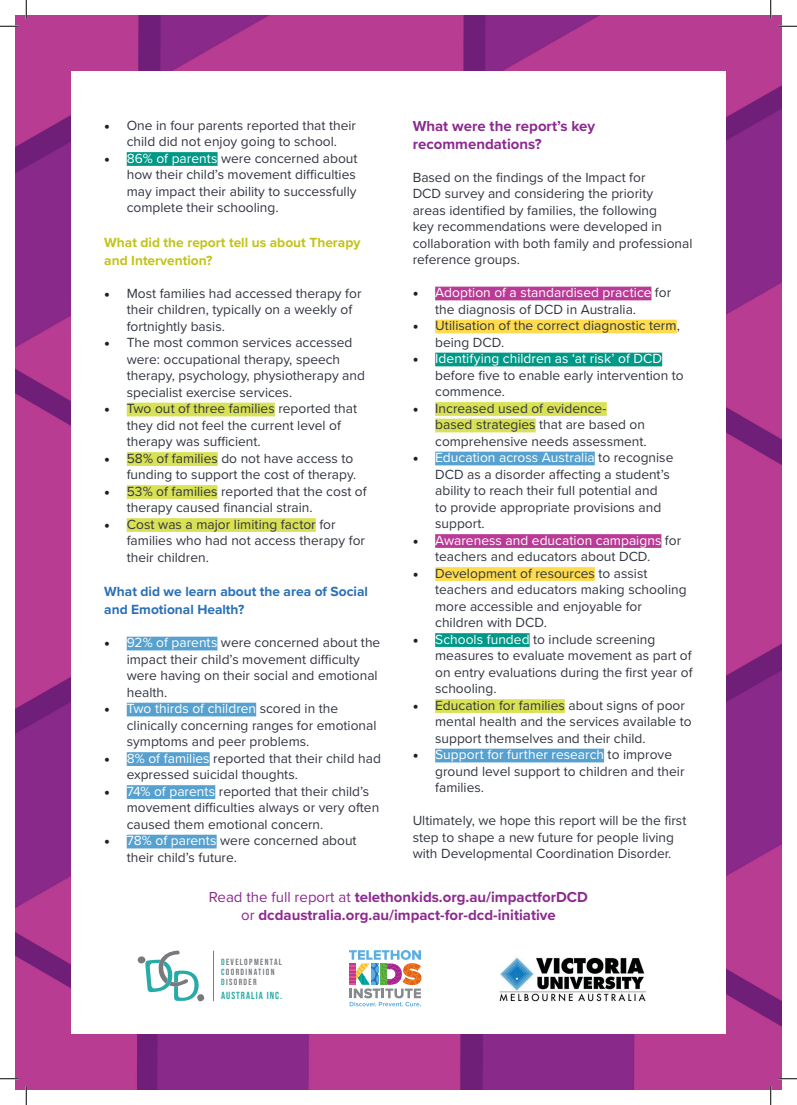
<style>
.page{position:relative;width:797px;height:1105px;background:#fff}
.page>*{position:absolute;margin:0;border:0;box-sizing:border-box;transform-origin:0 0}
.t1{font:700 15px/18px "Proxima Nova";color:#8c2a90}
.t2{font:13.75px/16.5px "Proxima Nova";color:#323640}
.t3{font:700 13.75px/18px "Proxima Nova";color:#2a70b8}
.t4{font:700 13.75px/18px "Proxima Nova";color:#c3c317}
.t5{font:700 10.25px "Bebas Neue Pro";letter-spacing:.1em;color:#27aba8}
.t6{font:700 8.88px/10.2px "Bebas Neue Pro";letter-spacing:.15em;color:#787a7d}
.s1{font-family:"Minion Pro";font-size:15px;color:#231f20}
.s2{color:#fff}
.s3{font-weight:400}
.s4{color:#27aba8}
</style>
<div class="page">
<img style="left:16px;top:16px;width:765px;height:1073px">
<div style="left:71px;top:71px;width:654px;height:963px;background:#fff"></div>
<div style="left:127px;top:152px;width:90px;height:14px;background:#098"></div>
<div style="left:127px;top:403px;width:148px;height:13px;background:#d9e154"></div>
<div style="left:127px;top:452px;width:91px;height:14px;background:#d9e154"></div>
<div style="left:127px;top:485px;width:90px;height:14px;background:#d9e154"></div>
<div style="left:127px;top:518px;width:189px;height:14px;background:#d9e154"></div>
<div style="left:127px;top:637px;width:90px;height:13px;background:#56a1cf"></div>
<div style="left:127px;top:703px;width:129px;height:13px;background:#56a1cf"></div>
<div style="left:127px;top:752px;width:83px;height:14px;background:#56a1cf"></div>
<div style="left:127px;top:785px;width:88px;height:14px;background:#56a1cf"></div>
<div style="left:127px;top:835px;width:90px;height:13px;background:#56a1cf"></div>
<div style="left:435px;top:287px;width:216px;height:13px;background:#ba3b96"></div>
<div style="left:435px;top:320px;width:241px;height:13px;background:#ffdc4e"></div>
<div style="left:435px;top:353px;width:227px;height:13px;background:#098"></div>
<div style="left:435px;top:402px;width:171px;height:14px;background:#d9e154"></div>
<div style="left:435px;top:419px;width:100px;height:13px;background:#d9e154"></div>
<div style="left:435px;top:452px;width:159px;height:13px;background:#56a1cf"></div>
<div style="left:435px;top:534px;width:226px;height:14px;background:#ba3b96"></div>
<div style="left:435px;top:567px;width:160px;height:14px;background:#ffdc4e"></div>
<div style="left:435px;top:633px;width:94px;height:14px;background:#098"></div>
<div style="left:435px;top:699px;width:130px;height:14px;background:#d9e154"></div>
<div style="left:435px;top:749px;width:169px;height:13px;background:#56a1cf"></div>
<svg style="left:349px;top:950px;width:73px;height:56px"></svg>
<hr style="left:213px;top:951px;width:1px;height:50px;background:#787a7d">
<div style="left:137px;top:956px;width:8px;height:7px;background:#78797c;border-radius:50%"></div>
<svg style="left:145px;top:951px;width:59px;height:50px"></svg>
<img style="left:499px;top:957px;width:147px;height:45px">
<svg style="left:0;top:25px;width:19px;height:2px"></svg>
<svg style="left:778px;top:25px;width:19px;height:2px"></svg>
<svg style="left:0;top:1078px;width:19px;height:1px"></svg>
<svg style="left:778px;top:1078px;width:19px;height:1px"></svg>
<svg style="left:25px;top:0;width:2px;height:19px"></svg>
<svg style="left:25px;top:1086px;width:2px;height:19px"></svg>
<svg style="left:770px;top:0;width:1px;height:19px"></svg>
<svg style="left:770px;top:1086px;width:1px;height:19px"></svg>
<p class="t2" style="left:104px;top:116px;width:253px;text-align:center"><span class="s1">•</span> One in four parents reported that their child did not enjoy going to school.</p>
<p class="t2" style="left:127px;top:149px;width:232px;text-indent:-22px"><span class="s1">•</span> <span class="s2">86% of parents</span> were concerned about how their child’s movement difficulties may impact their ability to successfully complete their schooling.</p>
<p class="t4" style="left:104px;top:233px;width:258px">What did the report tell us about Therapy and Intervention?</p>
<p class="t2" style="left:127px;top:284px;width:236px;text-indent:-22px"><span class="s1">•</span> Most families had accessed therapy for their children, typically on a weekly of fortnightly basis.</p>
<p class="t2" style="left:127px;top:334px;width:240px;text-indent:-22px"><span class="s1">•</span> The most common services accessed were: occupational therapy, speech therapy, psychology, physiotherapy and specialist exercise services.</p>
<p class="t2" style="left:127px;top:400px;width:232px;text-indent:-22px"><span class="s1">•</span> Two out of three families reported that they did not feel the current level of therapy was sufficient.</p>
<p class="t2" style="left:104px;top:449px;width:253px;text-align:right"><span class="s1">•</span> 58% of families do not have access to funding to support the cost of therapy.</p>
<p class="t2" style="left:127px;top:482px;width:241px;text-indent:-22px"><span class="s1">•</span> 53% of families reported that the cost of therapy caused financial strain.</p>
<p class="t2" style="left:127px;top:515px;width:240px;text-indent:-22px"><span class="s1">•</span> Cost was a major limiting factor for families who had not access therapy for their children.</p>
<p class="t3" style="left:104px;top:582px;width:265px">What did we learn about the area of Social and Emotional Health?</p>
<p class="t2" style="left:127px;top:634px;width:255px;text-indent:-22px"><span class="s1">•</span> <span class="s2">92% of parents</span> were concerned about the impact their child’s movement difficulty were having on their social and emotional health.</p>
<p class="t2" style="left:127px;top:700px;width:251px;text-indent:-22px"><span class="s1">•</span> <span class="s2">Two thirds of children</span> scored in the clinically concerning ranges for emotional symptoms and peer problems.</p>
<p class="t2" style="left:127px;top:749px;width:256px;text-indent:-22px"><span class="s1">•</span> <span class="s2">8% of families</span> reported that their child had expressed suicidal thoughts.</p>
<p class="t2" style="left:127px;top:782px;width:254px;text-indent:-22px"><span class="s1">•</span> <span class="s2">74% of parents</span> reported that their child’s movement difficulties always or very often caused them emotional concern.</p>
<p class="t2" style="left:127px;top:832px;width:231px;text-indent:-22px"><span class="s1">•</span> <span class="s2">78% of parents</span> were concerned about their child’s future.</p>
<p class="t1" style="left:412px;top:116px;width:184px">What were the report’s key recommendations?</p>
<p class="t2" style="left:412px;top:168px;width:281px">Based on the findings of the Impact for<br>DCD survey and considering the priority<br>areas identified by families, the following<br>key recommendations were developed in collaboration with both family and professional reference groups.</p>
<p class="t2" style="left:435px;top:284px;width:237px;text-indent:-22px"><span class="s1">•</span> <span class="s2">Adoption of a standardised practice</span> for the diagnosis of DCD in Australia.</p>
<p class="t2" style="left:435px;top:317px;width:246px;text-indent:-22px"><span class="s1">•</span> Utilisation of the correct diagnostic term, being DCD.</p>
<p class="t2" style="left:435px;top:350px;width:250px;text-indent:-22px"><span class="s1">•</span> <span class="s2">Identifying children as ‘at risk’ of DCD </span>before five to enable early intervention to commence.</p>
<p class="t2" style="left:435px;top:399px;width:213px;text-indent:-22px"><span class="s1">•</span> Increased used of evidence&shy;based strategies that are based on comprehensive needs assessment.</p>
<p class="t2" style="left:435px;top:449px;width:240px;text-indent:-22px"><span class="s1">•</span> <span class="s2">Education across Australia</span> to recognise DCD as a disorder affecting a student’s ability to reach their full potential and<br>to provide appropriate provisions and support.</p>
<p class="t2" style="left:435px;top:531px;width:247px;text-indent:-23px"><span class="s1">•</span> <span class="s2">Awareness and education campaigns</span> for teachers and educators about DCD.</p>
<p class="t2" style="left:435px;top:564px;width:253px;text-indent:-22px"><span class="s1">•</span> Development of resources to assist teachers and educators making schooling more accessible and enjoyable for children with DCD.</p>
<p class="t2" style="left:435px;top:630px;width:259px;text-indent:-22px"><span class="s1">•</span> <span class="s2">Schools funded</span> to include screening measures to evaluate movement as part of on entry evaluations during the first year of schooling.</p>
<p class="t2" style="left:435px;top:696px;width:258px;text-indent:-22px"><span class="s1">•</span> Education for families about signs of poor mental health and the services available to support themselves and their child.</p>
<p class="t2" style="left:435px;top:746px;width:251px;text-indent:-22px"><span class="s1">•</span> <span class="s2">Support for further research</span> to improve ground level support to children and their families.</p>
<p class="t2" style="left:412px;top:812px;width:275px">Ultimately, we hope this report will be the first step to shape a new future for people living with Developmental Coordination Disorder.</p>
<p class="t1" style="left:209px;top:887px;width:380px"><span class="s3">Read the full report at</span> telethonkids.org.au/impactforDCD</p>
<p class="t1" style="left:241px;top:905px;width:316px"><span class="s3">or</span> dcdaustralia.org.au/impact-for-dcd-initiative</p>
<p class="t6" style="left:221px;top:956px;width:62px"><span class="s4">D</span>EVELOPMENTAL<br><span class="s4">C</span>OORDINATION<br><span class="s4">D</span>ISORDER</p>
<p class="t5" style="left:221px;top:989px;width:63px">AUSTRALIA INC.</p>
</div>
